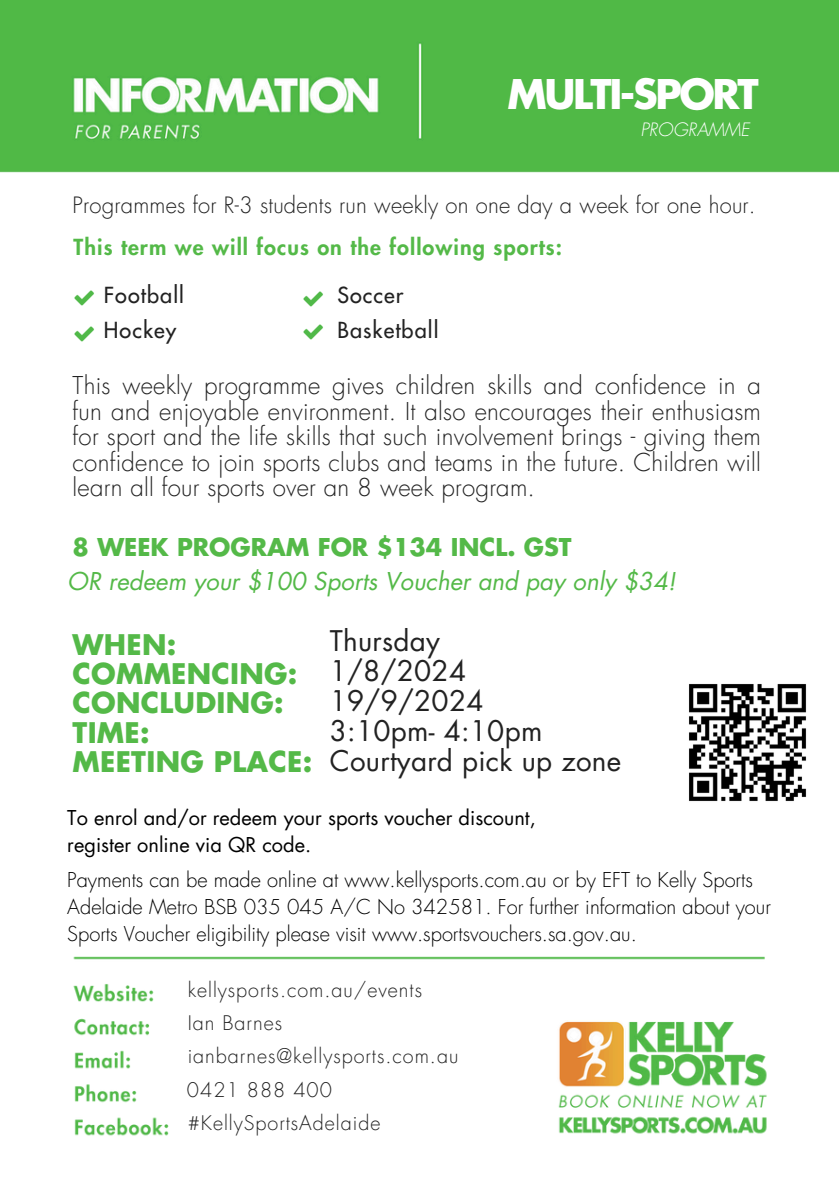
<style>
.page{position:relative;width:839px;height:1191px;background:#fff}
.page>*{position:absolute;margin:0;border:0;box-sizing:border-box;transform-origin:0 0}
.t1{font:700 40px "Futura Std";letter-spacing:-.06em;color:#fff}
.t2{font:27.8px/30px "Futura Std";letter-spacing:.01em;color:#222}
.t3{font:700 27.8px/29.4px "Futura Std";letter-spacing:.01em;color:#54b948}
.t4{font:300 24px/25.6px "Futura Std";letter-spacing:.01em;color:#222;text-align:justify}
.t5{font:italic 24px "Futura Std";color:#54b948}
.t6{font:700 24px "Futura Std";color:#54b948}
.t7{font:300 22px "Futura Std";letter-spacing:.01em;color:#222}
.t8{font:800 21.6px "Futura Std";letter-spacing:.05em;color:#54b948}
.t9{font:500 21.6px "Futura Std";letter-spacing:.05em;color:#222}
.t10{font:300 20px/27px "Futura Std";color:#000}
.t11{font:20px "Futura Std";color:#000}
.t12{font:300 19.6px "Futura Std";letter-spacing:.05em;color:#222}
.t13{font:italic 300 18px "Futura Std";color:#fff}
</style>
<div class="page">
<img style="left:0;top:0;width:838px;height:1136px">
<img style="left:73px;top:285px;width:24px;height:24px">
<img style="left:301px;top:287px;width:24px;height:24px">
<img style="left:73px;top:321px;width:24px;height:24px">
<img style="left:301px;top:320px;width:24px;height:24px">
<img style="left:683px;top:677px;width:129px;height:132px">
<p class="t1" style="left:507px;top:76px;width:253px">MULTI-SPORT</p>
<p class="t13" style="left:640px;top:121px;width:111px">PROGRAMME</p>
<p class="t7" style="left:73px;top:195px;width:684px">Programmes for R-3 students run weekly on one day a week for one hour.</p>
<h6 class="t8" style="left:73px;top:237px;width:490px">This term we will focus on the following sports:</h6>
<h2 class="t9" style="left:104px;top:285px;width:82px">Football</h2>
<h3 class="t9" style="left:104px;top:320px;width:74px">Hockey</h3>
<p class="t9" style="left:337px;top:285px;width:67px">Soccer</p>
<p class="t9" style="left:337px;top:321px;width:103px">Basketball</p>
<p class="t4" style="left:73px;top:374px;width:690px">This weekly programme gives children skills and confidence in a fun and enjoyable environment. It also encourages their enthusiasm for sport and the life skills that such involvement brings - giving them confidence to join sports clubs and teams in the future. Children will learn all four sports over an 8 week program.</p>
<p class="t6" style="left:73px;top:536px;width:500px">8 WEEK PROGRAM FOR $134 INCL. GST</p>
<p class="t5" style="left:67px;top:570px;width:610px">OR redeem your $100 Sports Voucher and pay only $34!</p>
<h5 class="t2" style="left:330px;top:627px;width:293px">Thursday<br>1/8/2024<br>19/9/2024<br>3:10pm- 4:10pm<br>Courtyard pick up zone</h5>
<h5 class="t11" style="left:67px;top:808px;width:470px">To enrol and/or redeem your sports voucher discount,</h5>
<p class="t11" style="left:67px;top:835px;width:245px">register online via QR code.</p>
<p class="t3" style="left:73px;top:631px;width:241px">WHEN:<br>COMMENCING:<br>CONCLUDING:<br>TIME:<br>MEETING PLACE:</p>
<p class="t10" style="left:67px;top:867px;width:705px">Payments can be made online at www.kellysports.com.au or by EFT to Kelly Sports<br>Adelaide Metro BSB 035 045 A/C No 342581. For further information about your<br>Sports Voucher eligibility please visit www.sportsvouchers.sa.gov.au.</p>
<h5 class="t12" style="left:188px;top:981px;width:236px">kellysports.com.au/events</h5>
<h5 class="t12" style="left:188px;top:1013px;width:96px">Ian Barnes</h5>
<p class="t12" style="left:188px;top:1047px;width:272px">ianbarnes@kellysports.com.au</p>
<h4 class="t12" style="left:187px;top:1080px;width:146px">0421 888 400</h4>
<h6 class="t12" style="left:188px;top:1114px;width:194px">#KellySportsAdelaide</h6>
</div>
